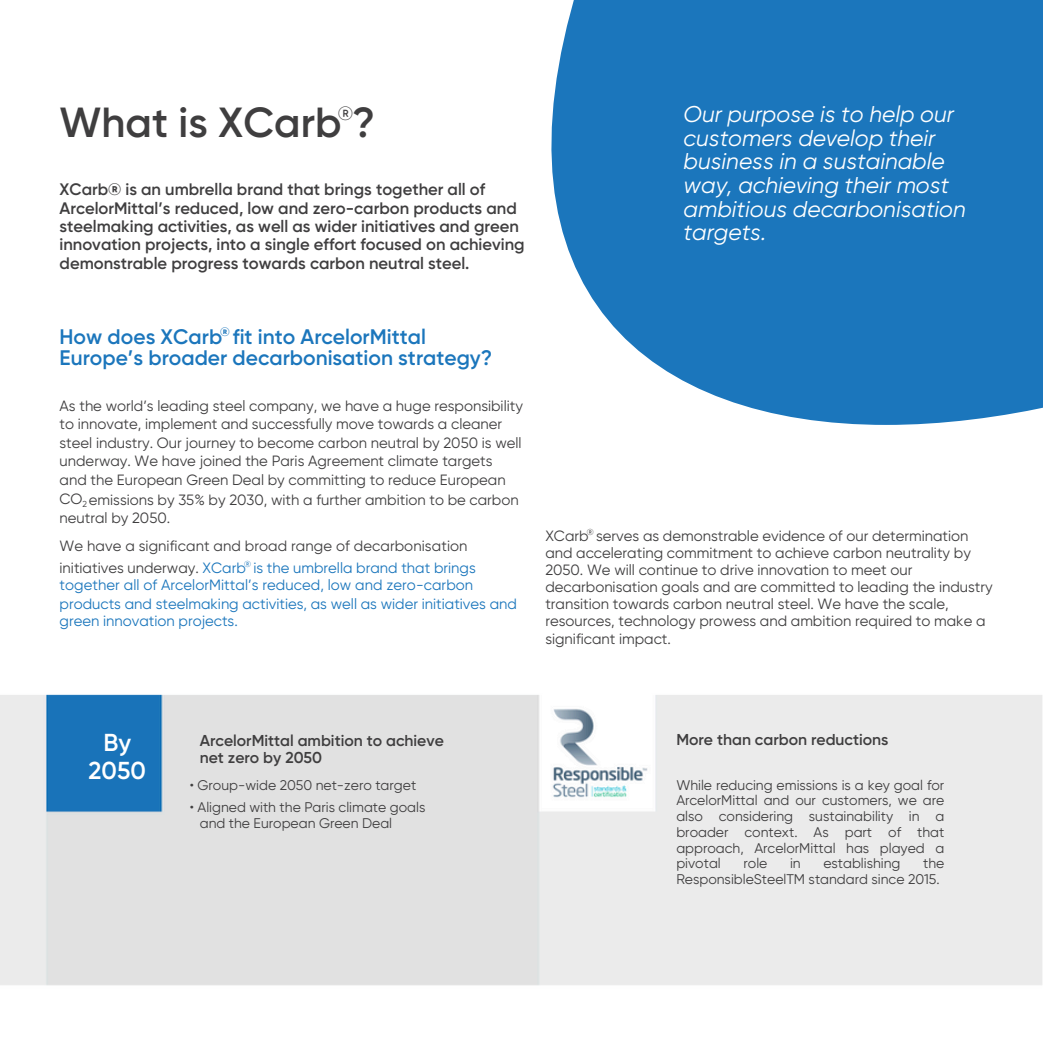
<style>
.page{position:relative;width:1043px;height:1043px;background:#fff}
.page>*{position:absolute;margin:0;border:0;box-sizing:border-box;transform-origin:0 0}
.t1{font:600 42px "Gilroy";color:#3f3e3f}
.t2{font:600 24.5px/28.9px "Gilroy";color:#fff;text-align:center}
.t3{font:italic 22.75px/23.6px "Gilroy";color:#fff}
.t4{font:600 21px/21px "Gilroy";color:#1b76bc}
.t5{font:19.25px "Gilroy";color:#3f3e3f}
.t6{font:600 16.62px/18.4px "Gilroy";color:#3f3e3f}
.t7{font:600 15.75px/17.2px "Gilroy";color:#3f3e3f}
.t8{font:14.88px/17.2px "Gilroy";color:#3f3e3f}
.t9{font:14.88px "Gilroy";color:#1b76bc}
.t10{font:14px/15.8px "Gilroy";color:#3f3e3f;text-align:justify}
.t11{font:600 12.25px "Gilroy";color:#1b76bc}
.t12{font:8.58px "Gilroy";color:#3f3e3f}
.t13{font:8.58px "Gilroy";color:#1b76bc}
.s1{color:#3f3e3f}
</style>
<div class="page">
<svg style="left:551px;top:0;width:491px;height:425px;background:#2f82c2"></svg>
<img style="left:0;top:694px;width:1042px;height:292px">
<p class="t1" style="left:60px;top:98px;width:317px">What is XCarb ?</p>
<p class="t3" style="left:683px;top:102px;width:283px">Our purpose is to help our customers develop their business in a sustainable way, achieving their most ambitious decarbonisation targets.</p>
<h5 class="t5" style="left:337px;top:102px;width:17px">®</h5>
<p class="t6" style="left:60px;top:180px;width:466px">XCarb® is an umbrella brand that brings together all of ArcelorMittal’s reduced, low and zero-carbon products and steelmaking activities, as well as wider initiatives and green innovation projects, into a single effort focused on achieving demonstrable progress towards carbon neutral steel.</p>
<p class="t11" style="left:220px;top:324px;width:11px">®</p>
<p class="t4" style="left:60px;top:326px;width:434px">How does XCarb fit into ArcelorMittal<br>Europe’s broader decarbonisation strategy?</p>
<h1 class="t8" style="left:60px;top:396px;width:465px;line-height:18.4px">As the world’s leading steel company, we have a huge responsibility to innovate, implement and successfully move towards a cleaner steel industry. Our journey to become carbon neutral by 2050 is well underway. We have joined the Paris Agreement climate targets and the European Green Deal by committing to reduce European</h1>
<p class="t8" style="left:60px;top:490px;width:460px">CO emissions by 35% by 2030, with a further ambition to be carbon</p>
<p class="t8" style="left:60px;top:509px;width:112px">neutral by 2050.</p>
<h4 class="t8" style="left:60px;top:537px;width:409px">We have a significant and broad range of decarbonisation</h4>
<p class="t9" style="left:60px;top:559px;width:417px"><span class="s1">initiatives underway.</span> XCarb is the umbrella brand that brings</p>
<h6 class="t9" style="left:60px;top:576px;width:415px">together all of ArcelorMittal’s reduced, low and zero-carbon</h6>
<p class="t9" style="left:60px;top:595px;width:459px">products and steelmaking activities, as well as wider initiatives and</p>
<p class="t9" style="left:60px;top:612px;width:180px">green innovation projects.</p>
<h2 class="t12" style="left:83px;top:499px;width:6px">2</h2>
<p class="t13" style="left:244px;top:559px;width:8px">®</p>
<h5 class="t12" style="left:586px;top:527px;width:8px">®</h5>
<p class="t8" style="left:545px;top:527px;width:449px">XCarb serves as demonstrable evidence of our determination and accelerating commitment to achieve carbon neutrality by 2050. We will continue to drive innovation to meet our decarbonisation goals and are committed to leading the industry transition towards carbon neutral steel. We have the scale, resources, technology prowess and ambition required to make a significant impact.</p>
<p class="t2" style="left:89px;top:727px;width:59px">By<br>2050</p>
<h3 class="t7" style="left:200px;top:731px;width:245px">ArcelorMittal ambition to achieve net zero by 2050</h3>
<p class="t7" style="left:676px;top:731px;width:214px">More than carbon reductions</p>
<p class="t10" style="left:190px;top:777px;width:228px">• Group-wide 2050 net-zero target</p>
<p class="t10" style="left:190px;top:799px;width:237px">• Aligned with the Paris climate goals</p>
<p class="t10" style="left:200px;top:815px;width:194px">and the European Green Deal</p>
<p class="t10" style="left:676px;top:776px;width:269px">While reducing emissions is a key goal for ArcelorMittal and our customers, we are also considering sustainability in a broader context. As part of that approach, ArcelorMittal has played a pivotal</p>
<p class="t10" style="left:743px;top:855px;width:25px">role</p>
<p class="t10" style="left:789px;top:855px;width:12px">in</p>
<p class="t10" style="left:823px;top:855px;width:79px">establishing</p>
<p class="t10" style="left:676px;top:855px;width:269px;text-indent:247px">the<br>ResponsibleSteelTM standard since 2015.</p>
</div>
